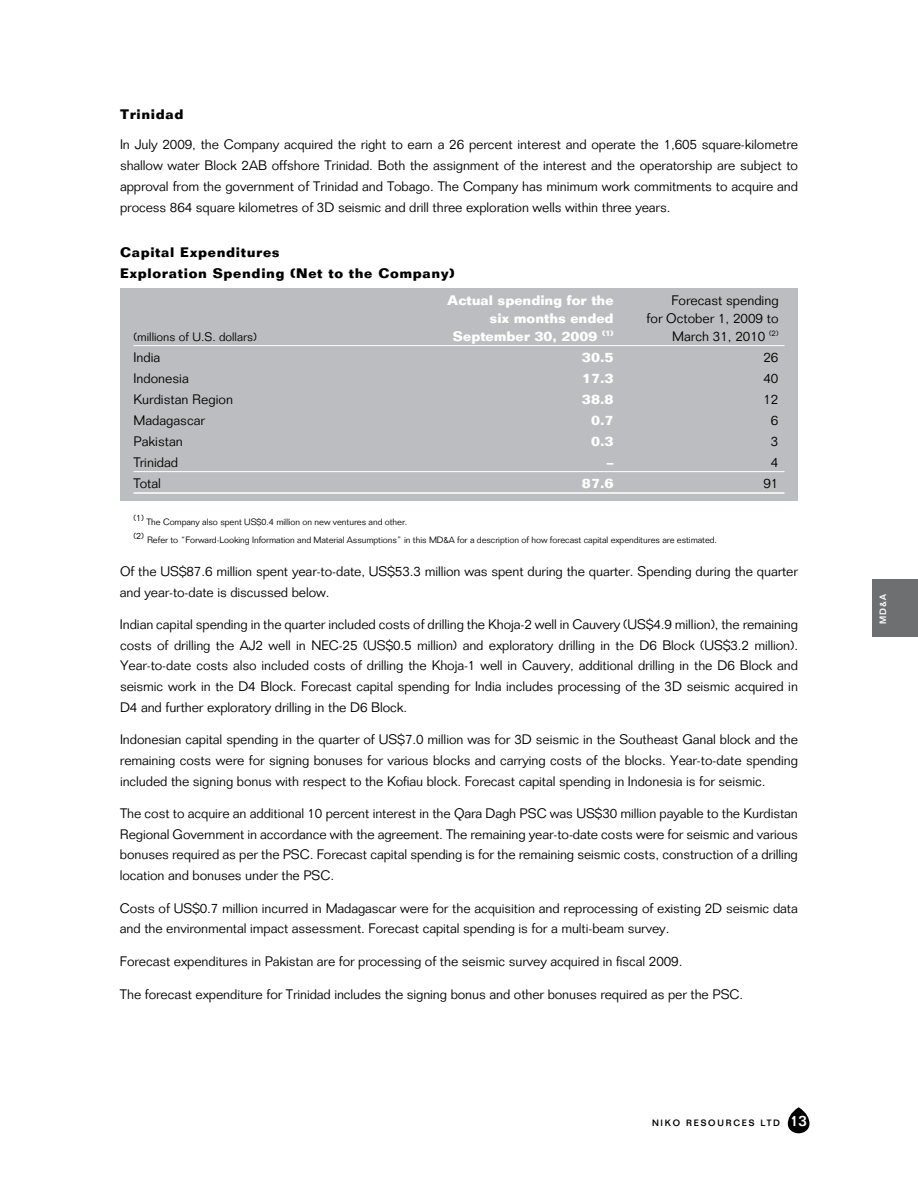
<style>
.page{position:relative;width:918px;height:1188px;background:#fff}
.page>*{position:absolute;margin:0;border:0;box-sizing:border-box;transform-origin:0 0}
.t1{font:300 13.5px/20.7px "Folio";letter-spacing:-.005em;color:#000;text-align:justify}
.t2{font:700 13.5px "Folio";color:#fff}
.t3{font:700 13.5px/21px "Folio";letter-spacing:.05em;color:#000}
.t4{font:300 12px "Folio";color:#000}
.t5{font:300 9px "Folio";letter-spacing:-.005em;color:#000}
.t6{font:500 9px "Folio";color:#000}
.t7{font:500 9px "Folio";color:#fff}
.s1{font-size:15px;color:#fff}
</style>
<div class="page">
<div style="left:120px;top:288px;width:677px;height:212px;background:#bcbdc0"></div>
<svg style="left:788px;top:1107px;width:21px;height:26px"></svg>
<div style="left:873px;top:579px;width:45px;height:58px;background:#6d6f71"></div>
<hr style="left:134px;top:345px;width:650px;height:1px;background:#fff">
<hr style="left:134px;top:471px;width:650px;height:1px;background:#fff">
<hr style="left:134px;top:492px;width:650px;height:2px;background:#fff">
<p class="t3" style="left:120px;top:103px;width:65px">Trinidad</p>
<p class="t1" style="left:120px;top:134px;width:680px">In July 2009, the Company acquired the right to earn a 26 percent interest and operate the 1,605 square-kilometre shallow water Block 2AB offshore Trinidad. Both the assignment of the interest and the operatorship are subject to approval from the government of Trinidad and Tobago. The Company has minimum work commitments to acquire and process 864 square kilometres of 3D seismic and drill three exploration wells within three years.</p>
<p class="t3" style="left:120px;top:241px;width:336px">Capital Expenditures<br>Exploration Spending (Net to the Company)</p>
<p class="t2" style="left:447px;top:292px;width:168px">Actual spending for the</p>
<p class="t1" style="left:671px;top:290px;width:109px">Forecast spending</p>
<p class="t2" style="left:490px;top:310px;width:125px">six months ended</p>
<p class="t1" style="left:647px;top:308px;width:134px">for October 1, 2009 to</p>
<p class="t4" style="left:134px;top:329px;width:125px">(millions of U.S. dollars)</p>
<p class="t2" style="left:453px;top:328px;width:162px">September 30, 2009 <sup>(1)</sup></p>
<p class="t1" style="left:672px;top:326px;width:108px">March 31, 2010 <sup>(2)</sup></p>
<p class="t1" style="left:134px;top:347px;width:28px">India</p>
<p class="t2" style="left:582px;top:349px;width:33px">30.5</p>
<p class="t1" style="left:763px;top:347px;width:17px">26</p>
<p class="t1" style="left:134px;top:368px;width:57px">Indonesia</p>
<p class="t2" style="left:582px;top:370px;width:33px">17.3</p>
<p class="t1" style="left:763px;top:368px;width:17px">40</p>
<p class="t1" style="left:134px;top:389px;width:101px">Kurdistan Region</p>
<p class="t2" style="left:582px;top:391px;width:33px">38.8</p>
<p class="t1" style="left:763px;top:389px;width:17px">12</p>
<p class="t1" style="left:134px;top:410px;width:73px">Madagascar</p>
<p class="t2" style="left:591px;top:412px;width:24px">0.7</p>
<p class="t1" style="left:771px;top:410px;width:9px">6</p>
<p class="t1" style="left:134px;top:431px;width:51px">Pakistan</p>
<p class="t2" style="left:591px;top:433px;width:24px">0.3</p>
<p class="t1" style="left:771px;top:431px;width:9px">3</p>
<p class="t1" style="left:134px;top:452px;width:46px">Trinidad</p>
<p class="t2" style="left:607px;top:454px;width:8px">–</p>
<p class="t1" style="left:771px;top:452px;width:9px">4</p>
<p class="t1" style="left:134px;top:473px;width:29px">Total</p>
<p class="t2" style="left:582px;top:475px;width:33px">87.6</p>
<p class="t1" style="left:763px;top:473px;width:17px">91</p>
<p class="t5" style="left:134px;top:512px;width:12px">(1)</p>
<p class="t5" style="left:146px;top:517px;width:263px">The Company also spent US$0.4 million on new ventures and other.</p>
<p class="t5" style="left:134px;top:530px;width:12px">(2)</p>
<p class="t5" style="left:147px;top:535px;width:572px">Refer to “Forward-Looking Information and Material Assumptions” in this MD&amp;A for a description of how forecast capital expenditures are estimated.</p>
<p class="t1" style="left:120px;top:561px;width:679px">Of the US$87.6 million spent year-to-date, US$53.3 million was spent during the quarter. Spending during the quarter and year-to-date is discussed below.</p>
<p class="t1" style="left:120px;top:614px;width:680px">Indian capital spending in the quarter included costs of drilling the Khoja-2 well in Cauvery (US$4.9 million), the remaining costs of drilling the AJ2 well in NEC-25 (US$0.5 million) and exploratory drilling in the D6 Block (US$3.2 million).<br>Year-to-date costs also included costs of drilling the Khoja-1 well in Cauvery, additional drilling in the D6 Block and seismic work in the D4 Block. Forecast capital spending for India includes processing of the 3D seismic acquired in D4 and further exploratory drilling in the D6 Block.</p>
<p class="t1" style="left:120px;top:729px;width:680px">Indonesian capital spending in the quarter of US$7.0 million was for 3D seismic in the Southeast Ganal block and the remaining costs were for signing bonuses for various blocks and carrying costs of the blocks. Year-to-date spending included the signing bonus with respect to the Kofiau block. Forecast capital spending in Indonesia is for seismic.</p>
<p class="t1" style="left:120px;top:803px;width:680px">The cost to acquire an additional 10 percent interest in the Qara Dagh PSC was US$30 million payable to the Kurdistan Regional Government in accordance with the agreement. The remaining year-to-date costs were for seismic and various bonuses required as per the PSC. Forecast capital spending is for the remaining seismic costs, construction of a drilling location and bonuses under the PSC.</p>
<p class="t1" style="left:120px;top:898px;width:680px">Costs of US$0.7 million incurred in Madagascar were for the acquisition and reprocessing of existing 2D seismic data and the environmental impact assessment. Forecast capital spending is for a multi-beam survey.</p>
<p class="t1" style="left:120px;top:951px;width:564px">Forecast expenditures in Pakistan are for processing of the seismic survey acquired in fiscal 2009.</p>
<p class="t1" style="left:120px;top:983px;width:625px">The forecast expenditure for Trinidad includes the signing bonus and other bonuses required as per the PSC.</p>
<p class="t6" style="left:652px;top:1118px;width:43px">NI KORESO</p>
<p class="t6" style="left:717px;top:1118px;width:17px">URCES</p>
<p class="t6" style="left:761px;top:1118px;width:48px">LTD <span class="s1">13</span></p>
<p class="t7" style="left:878px;top:624px;width:31px;rotate:-90deg">MD&amp;A</p>
</div>
